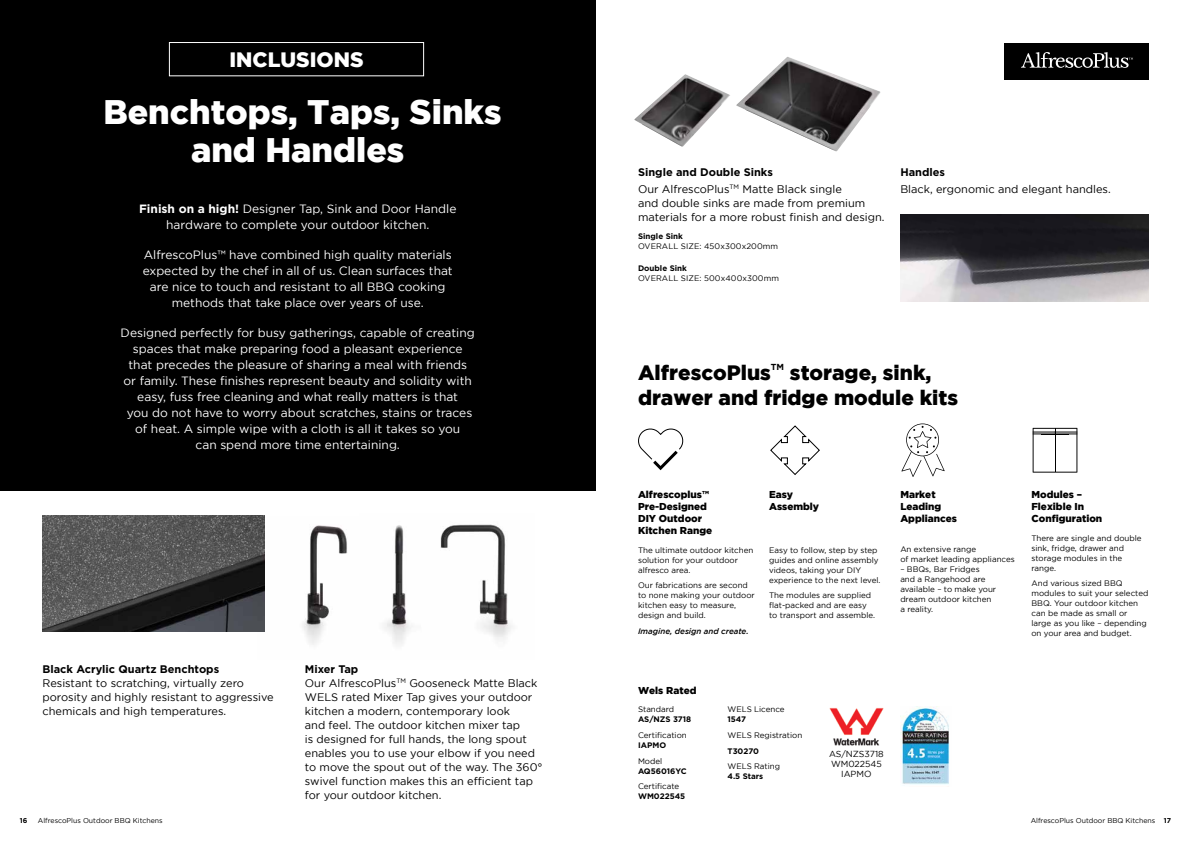
<style>
.page{position:relative;width:1191px;height:842px;background:#fff}
.page>*{position:absolute;margin:0;border:0;box-sizing:border-box;transform-origin:0 0}
.t1{font:900 34px/38px "Gotham";color:#fff;text-align:center}
.t2{font:900 20.8px/24.9px "Gotham";color:#000}
.t3{font:900 20.7px "Gotham";color:#fff}
.t4{font:12px/16px "Gotham";color:#fff;text-align:center}
.t5{font:11px/14px "Gotham";color:#000}
.t6{font:700 11px "Gotham";color:#000}
.t7{font:900 10px/12px "Gotham";color:#000}
.t8{font:8.8px/9.9px "Gotham";color:#000;text-align:center}
.t9{font:700 8.7px "Gotham";color:#000}
.t10{font:8px/10px "Gotham";color:#000}
.t11{font:700 8px "Gotham";color:#000}
.t12{font:italic 500 8px "Gotham";color:#000}
.t13{font:7px "Gotham";color:#000}
.t14{font:700 7px "Gotham";color:#000}
.s1{font-weight:700}
</style>
<div class="page">
<div style="left:0;top:0;width:595px;height:491px;background:#000"></div>
<div style="left:169px;top:42px;width:255px;height:34px;border:1px solid #fff"></div>
<img style="left:634px;top:74px;width:96px;height:73px">
<img style="left:736px;top:57px;width:145px;height:94px">
<img style="left:829px;top:707px;width:55px;height:39px">
<img style="left:900px;top:706px;width:50px;height:79px">
<img style="left:258px;top:525px;width:90px;height:120px">
<img style="left:384px;top:525px;width:27px;height:119px">
<img style="left:440px;top:524px;width:72px;height:116px">
<img style="left:900px;top:215px;width:248px;height:87px">
<svg style="left:770px;top:425px;width:50px;height:50px"></svg>
<svg style="left:638px;top:428px;width:46px;height:43px"></svg>
<svg style="left:1032px;top:428px;width:45px;height:45px"></svg>
<hr style="left:1054px;top:428px;width:1px;height:44px;background:#000">
<svg style="left:901px;top:423px;width:43px;height:54px"></svg>
<img style="left:43px;top:516px;width:222px;height:115px">
<div style="left:1003px;top:43px;width:145px;height:37px;background:#000"></div>
<svg style="left:1021px;top:52px;width:112px;height:16px"></svg>
<h3 class="t3" style="left:229px;top:47px;width:136px">INCLUSIONS</h3>
<h1 class="t1" style="left:103px;top:92px;width:400px">Benchtops, Taps, Sinks and Handles</h1>
<h3 class="t4" style="left:139px;top:200px;width:319px"><span class="s1">Finish on a high!</span> Designer Tap, Sink and Door Handle hardware to complete your outdoor kitchen.</h3>
<h3 class="t4" style="left:143px;top:247px;width:312px">AlfrescoPlus™ have combined high quality materials expected by the chef in all of us. Clean surfaces that are nice to touch and resistant to all BBQ cooking methods that take place over years of use.</h3>
<p class="t4" style="left:121px;top:325px;width:356px">Designed perfectly for busy gatherings, capable of creating spaces that make preparing food a pleasant experience that precedes the pleasure of sharing a meal with friends or family. These finishes represent beauty and solidity with easy, fuss free cleaning and what really matters is that<br>you do not have to worry about scratches, stains or traces of heat. A simple wipe with a cloth is all it takes so you<br>can spend more time entertaining.</p>
<h3 class="t5" style="left:638px;top:163px;width:205px;line-height:16.8px"><span class="s1">Single and Double Sinks<br></span>Our AlfrescoPlus<sup>TM</sup> Matte Black single</h3>
<h3 class="t5" style="left:638px;top:196px;width:248px">and double sinks are made from premium materials for a more robust finish and design.</h3>
<p class="t11" style="left:638px;top:232px;width:46px">Single Sink</p>
<p class="t10" style="left:638px;top:241px;width:142px">OVERALL SIZE: 450x300x200mm</p>
<p class="t11" style="left:638px;top:263px;width:50px">Double Sink</p>
<p class="t10" style="left:638px;top:273px;width:142px">OVERALL SIZE: 500x400x300mm</p>
<h3 class="t6" style="left:900px;top:166px;width:46px">Handles</h3>
<h3 class="t5" style="left:900px;top:182px;width:212px">Black, ergonomic and elegant handles.</h3>
<h2 class="t2" style="left:638px;top:359px;width:134px">AlfrescoPlus</h2>
<p class="t9" style="left:771px;top:361px;width:15px">TM</p>
<h2 class="t2" style="left:638px;top:359px;width:322px;text-indent:152px">storage, sink, drawer and fridge module kits</h2>
<p class="t7" style="left:638px;top:488px;width:76px">Alfrescoplus™<br>Pre-Designed<br>DIY Outdoor<br>Kitchen Range</p>
<p class="t10" style="left:638px;top:545px;width:117px">The ultimate outdoor kitchen solution for your outdoor alfresco area.</p>
<p class="t10" style="left:638px;top:580px;width:118px">Our fabrications are second to none making your outdoor kitchen easy to measure, design and build.</p>
<p class="t12" style="left:638px;top:627px;width:112px">Imagine, design and create.</p>
<p class="t7" style="left:769px;top:488px;width:52px">Easy<br>Assembly</p>
<p class="t10" style="left:769px;top:545px;width:113px">Easy to follow, step by step guides and online assembly videos, taking your DIY experience to the next level.</p>
<p class="t10" style="left:769px;top:590px;width:108px">The modules are supplied flat-packed and are easy to transport and assemble.</p>
<p class="t7" style="left:900px;top:488px;width:58px">Market<br>Leading<br>Appliances</p>
<p class="t10" style="left:900px;top:544px;width:116px">An extensive range<br>of market leading appliances</p>
<p class="t10" style="left:900px;top:564px;width:97px">– BBQs, Bar Fridges and a Rangehood are available – to make your dream outdoor kitchen a reality.</p>
<p class="t7" style="left:1031px;top:488px;width:72px">Modules –<br>Flexible In<br>Configuration</p>
<p class="t10" style="left:1031px;top:533px;width:112px">There are single and double sink, fridge, drawer and storage modules in the range.</p>
<p class="t10" style="left:1031px;top:578px;width:118px">And various sized BBQ modules to suit your selected<br>BBQ. Your outdoor kitchen can be made as small or large as you like – depending on your area and budget.</p>
<p class="t5" style="left:305px;top:662px;width:239px"><span class="s1">Mixer Tap<br></span>Our AlfrescoPlus<sup>TM</sup> Gooseneck Matte Black WELS rated Mixer Tap gives your outdoor kitchen a modern, contemporary look<br>and feel. The outdoor kitchen mixer tap<br>is designed for full hands, the long spout enables you to use your elbow if you need to move the spout out of the way. The 360° swivel function makes this an efficient tap for your outdoor kitchen.</p>
<h3 class="t6" style="left:43px;top:663px;width:178px">Black Acrylic Quartz Benchtops</h3>
<h3 class="t5" style="left:43px;top:676px;width:233px">Resistant to scratching, virtually zero porosity and highly resistant to aggressive chemicals and high temperatures.</h3>
<p class="t7" style="left:638px;top:684px;width:60px">Wels Rated</p>
<p class="t10" style="left:638px;top:704px;width:38px">Standard</p>
<p class="t11" style="left:638px;top:715px;width:55px">AS/NZS 3718</p>
<p class="t10" style="left:638px;top:730px;width:50px">Certification</p>
<p class="t11" style="left:638px;top:740px;width:30px">IAPMO</p>
<p class="t10" style="left:638px;top:756px;width:26px">Model</p>
<p class="t11" style="left:638px;top:766px;width:50px">AQ56016YC</p>
<p class="t10" style="left:638px;top:781px;width:43px">Certificate</p>
<p class="t11" style="left:638px;top:792px;width:49px">WM022545</p>
<p class="t10" style="left:727px;top:704px;width:59px">WELS Licence</p>
<p class="t11" style="left:727px;top:715px;width:20px">1547</p>
<p class="t10" style="left:727px;top:730px;width:76px">WELS Registration</p>
<p class="t11" style="left:727px;top:746px;width:33px">T30270</p>
<p class="t10" style="left:727px;top:761px;width:54px">WELS Rating</p>
<p class="t11" style="left:727px;top:772px;width:37px">4.5 Stars</p>
<p class="t8" style="left:829px;top:749px;width:56px">AS/NZS3718<br>WM022545<br>IAPMO</p>
<p class="t14" style="left:20px;top:817px;width:9px">16</p>
<p class="t13" style="left:38px;top:817px;width:126px">AlfrescoPlus Outdoor BBQ Kitchens</p>
<p class="t13" style="left:1030px;top:817px;width:142px">AlfrescoPlus Outdoor BBQ Kitchens <span class="s1">17</span></p>
</div>
